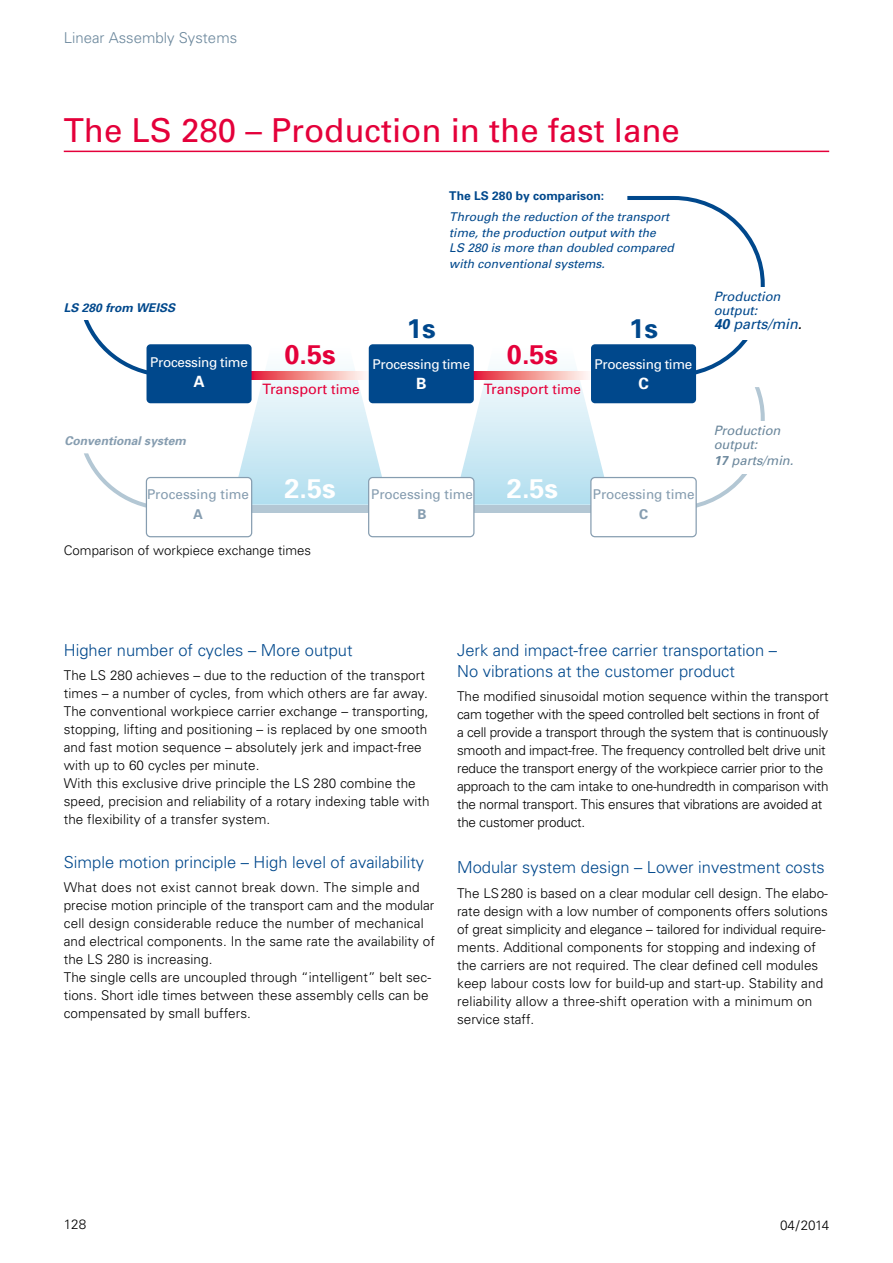
<style>
.page{position:relative;width:893px;height:1263px;background:#fff}
.page>*{position:absolute;margin:0;border:0;box-sizing:border-box;transform-origin:0 0}
.t1{font:33px "Univers";color:#e4003a}
.t2{font:700 27px "Univers";color:#fff}
.t3{font:700 27px "Univers";color:#e4003a}
.t4{font:700 27px "Univers";color:#00488c}
.t5{font:300 16.5px/21px "Univers";color:#00488c}
.t6{font:700 15.45px "Univers";color:#fff}
.t7{font:300 15px "Univers";color:#6b879c}
.t8{font:14.25px "Univers";color:#e4003a}
.t9{font:italic 14.25px "Univers";color:#00488c}
.t10{font:300 13.5px/18px "Univers";letter-spacing:.005em;color:#000}
.t11{font:300 13.5px/18px "Univers";letter-spacing:-.02em;color:#000}
.t12{font:13.5px "Univers";color:#869db0}
.t13{font:13.5px "Univers";letter-spacing:-.02em;color:#fff}
.t14{font:700 13.5px "Univers";color:#869db0}
.t15{font:300 13.2px "Univers";color:#000}
.t16{font:italic 12.9px/14.2px "Univers";color:#6b879c}
.t17{font:italic 12.9px/14.2px "Univers";color:#00488c}
.t18{font:italic 12px/15.5px "Univers";color:#00488c}
.t19{font:700 12px "Univers";color:#00488c}
.t20{font:italic 700 12px "Univers";color:#869db0}
.t21{font:italic 700 12px "Univers";color:#00488c}
.s1{font-size:13.5px}
.s2{font-weight:700}
.s3{color:#000}
</style>
<div class="page">
<hr style="left:64px;top:151px;width:765px;height:1px;background:#e4003a">
<svg style="left:474px;top:379px;width:114px;height:8px"></svg>
<svg style="left:84px;top:196px;width:681px;height:181px"></svg>
<svg style="left:231px;top:343px;width:158px;height:44px"></svg>
<svg style="left:84px;top:387px;width:681px;height:123px"></svg>
<div style="left:252px;top:505px;width:117px;height:7px;background:#b3c7d4"></div>
<div style="left:474px;top:505px;width:117px;height:7px;background:#b3c7d4"></div>
<div style="left:146px;top:477px;width:106px;height:60px;background:#fff;border-radius:4px"></div>
<div style="left:146px;top:477px;width:106px;height:60px;border:1px solid #869db0;border-radius:4px"></div>
<div style="left:369px;top:477px;width:105px;height:60px;background:#fff;border-radius:4px"></div>
<div style="left:368px;top:477px;width:106px;height:60px;border:1px solid #869db0;border-radius:4px"></div>
<div style="left:591px;top:477px;width:105px;height:60px;background:#fff;border-radius:4px"></div>
<div style="left:590px;top:477px;width:107px;height:60px;border:1px solid #869db0;border-radius:4px"></div>
<svg style="left:252px;top:371px;width:117px;height:8px"></svg>
<svg style="left:474px;top:371px;width:117px;height:8px"></svg>
<div style="left:147px;top:344px;width:105px;height:59px;background:#00488c;border-radius:4px"></div>
<div style="left:369px;top:344px;width:105px;height:59px;background:#00488c;border-radius:4px"></div>
<div style="left:591px;top:344px;width:105px;height:59px;background:#00488c;border-radius:4px"></div>
<div style="left:740px;top:288px;width:28px;height:52px;background:#fff"></div>
<div style="left:740px;top:421px;width:28px;height:53px;background:#fff"></div>
<p class="t7" style="left:64px;top:29px;width:175px">Linear Assembly Systems</p>
<h1 class="t1" style="left:64px;top:110px;width:618px">The LS 280 – Production in the fast lane</h1>
<p class="t21" style="left:64px;top:300px;width:113px">LS 280 from WEISS</p>
<p class="t13" style="left:150px;top:354px;width:99px">Processing time</p>
<p class="t6" style="left:193px;top:372px;width:13px">A</p>
<p class="t19" style="left:449px;top:188px;width:156px">The LS 280 by comparison:</p>
<p class="t18" style="left:449px;top:209px;width:226px">Through the reduction of the transport time, the production output with the<br>LS 280 is more than doubled compared with conventional systems.</p>
<h2 class="t3" style="left:285px;top:337px;width:53px">0.5s</h2>
<p class="t8" style="left:263px;top:380px;width:99px">Transport <span class="s1">time</span></p>
<h2 class="t4" style="left:407px;top:311px;width:30px">1s</h2>
<h2 class="t4" style="left:629px;top:311px;width:30px">1s</h2>
<p class="t13" style="left:372px;top:356px;width:99px">Processing time</p>
<p class="t6" style="left:416px;top:373px;width:12px">B</p>
<h2 class="t3" style="left:507px;top:337px;width:53px">0.5s</h2>
<p class="t8" style="left:484px;top:380px;width:99px">Transport <span class="s1">time</span></p>
<p class="t13" style="left:595px;top:356px;width:99px">Processing time</p>
<p class="t6" style="left:638px;top:373px;width:12px">C</p>
<p class="t20" style="left:64px;top:433px;width:123px">Conventional system</p>
<p class="t12" style="left:147px;top:486px;width:104px">Processing time</p>
<h2 class="t2" style="left:285px;top:471px;width:53px">2.5s</h2>
<h2 class="t2" style="left:507px;top:471px;width:53px">2.5s</h2>
<p class="t14" style="left:193px;top:506px;width:11px">A</p>
<p class="t12" style="left:371px;top:486px;width:104px">Processing time</p>
<p class="t14" style="left:418px;top:506px;width:11px">B</p>
<p class="t15" style="left:64px;top:542px;width:249px">Comparison of workpiece exchange times</p>
<p class="t12" style="left:593px;top:486px;width:104px">Processing time</p>
<p class="t14" style="left:639px;top:506px;width:11px">C</p>
<p class="t17" style="left:714px;top:289px;width:68px">Production output:</p>
<p class="t9" style="left:714px;top:315px;width:90px"><span class="s2">40</span> parts/min<span class="s3">.</span></p>
<p class="t16" style="left:714px;top:423px;width:68px">Production output:</p>
<p class="t16" style="left:714px;top:453px;width:81px"><span class="s2">17</span> parts/min.</p>
<p class="t5" style="left:64px;top:639px;width:290px">Higher number of cycles – More output</p>
<p class="t10" style="left:64px;top:666px;width:367px">The LS 280 achieves – due to the reduction of the transport times – a number of cycles, from which others are far away.<br>The conventional workpiece carrier exchange – transporting, stopping, lifting and positioning – is replaced by one smooth and fast motion sequence – absolutely jerk and impact-free with up to 60 cycles per minute.<br>With this exclusive drive principle the LS 280 combine the speed, precision and reliability of a rotary indexing table with the flexibility of a transfer system.</p>
<p class="t5" style="left:64px;top:851px;width:362px">Simple motion principle – High level of availability</p>
<p class="t10" style="left:64px;top:878px;width:373px">What does not exist cannot break down. The simple and precise motion principle of the transport cam and the modular cell design considerable reduce the number of mechanical and electrical components. In the same rate the availability of the LS 280 is increasing.<br>The single cells are uncoupled through “intelligent” belt sec&shy;tions. Short idle times between these assembly cells can be compensated by small buffers.</p>
<p class="t5" style="left:457px;top:639px;width:321px">Jerk and impact-free carrier transportation –<br>No vibrations at the customer product</p>
<p class="t11" style="left:457px;top:687px;width:373px">The modified sinusoidal motion sequence within the transport cam together with the speed controlled belt sections in front of a cell provide a transport through the system that is continuously smooth and impact-free. The frequency controlled belt drive unit reduce the transport energy of the workpiece carrier prior to the approach to the cam intake to one-hundredth in comparison with the normal transport. This ensures that vibrations are avoided at the customer product.</p>
<p class="t5" style="left:457px;top:857px;width:369px">Modular system design – Lower investment costs</p>
<p class="t10" style="left:457px;top:884px;width:372px">The LS280 is based on a clear modular cell design. The elabo - rate design with a low number of components offers solutions of great simplicity and elegance – tailored for individual require&shy;ments. Additional components for stopping and indexing of the carriers are not required. The clear defined cell modules keep labour costs low for build-up and start-up. Stability and reliability allow a three-shift operation with a minimum on service staff.</p>
<p class="t10" style="left:64px;top:1215px;width:24px">128</p>
<p class="t10" style="left:780px;top:1215px;width:51px">04/2014</p>
</div>
